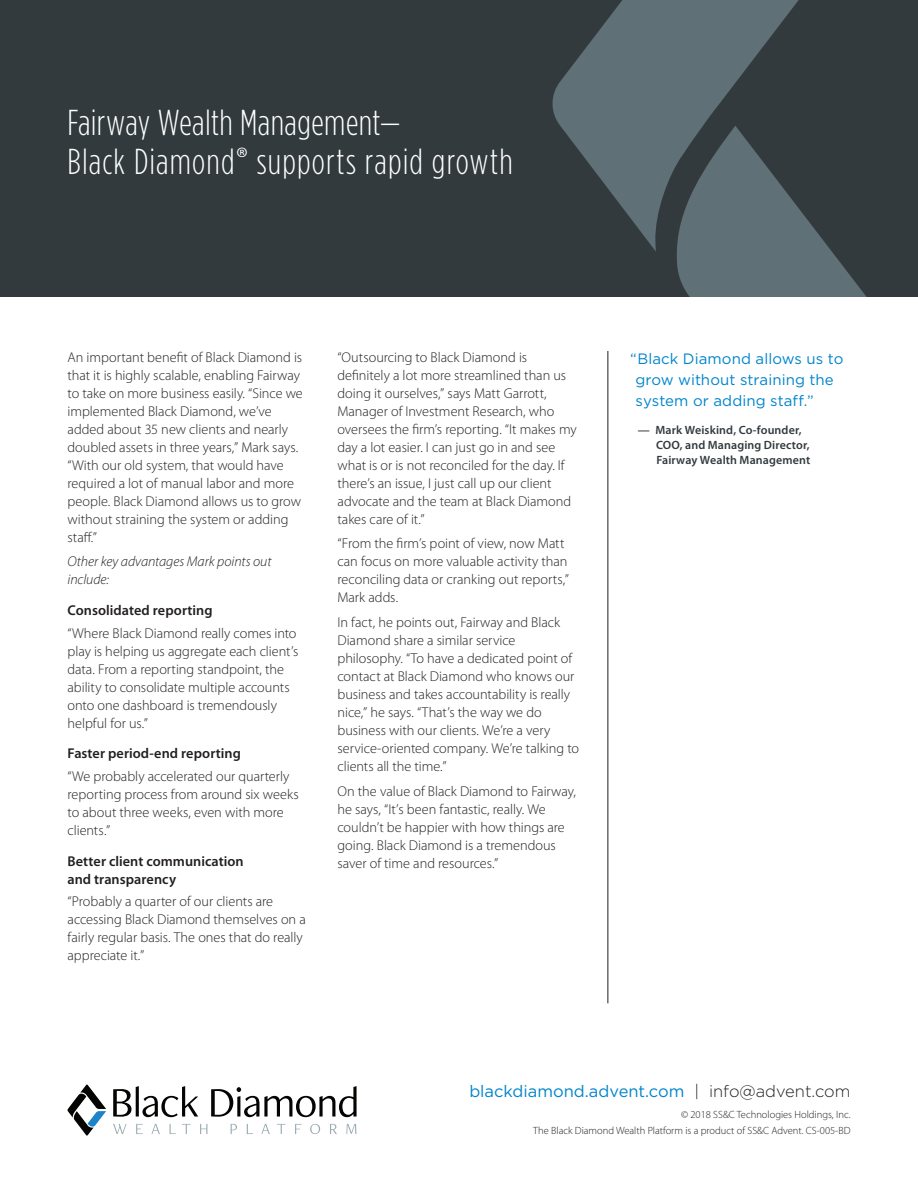
<style>
.page{position:relative;width:918px;height:1188px;background:#fff}
.page>*{position:absolute;margin:0;border:0;box-sizing:border-box;transform-origin:0 0}
.TITLE_back_cover{font:300 36px/39px "Gotham Condensed";letter-spacing:.025em;color:#fff}
.t1{font:16.5px "Gotham";color:#0085cb}
.SMALL_QUOTE_blue{font:15px/21px "Gotham";letter-spacing:.005em;color:#0085cb}
.TEXT{font:300 14.25px/18px "Myriad Pro";color:#231f20}
.TEXT_black_bold_subh{font:600 14.25px/18px "Myriad Pro";letter-spacing:.005em;color:#231f20}
.TEXT-2{font:italic 300 14.25px/18px "Myriad Pro";letter-spacing:-.005em;color:#231f20}
.SMALL_QUOTE_attribut{font:600 12px/15px "Myriad Pro";letter-spacing:.01em;color:#323a3e}
.TEXT_copyright{font:300 10.5px/16.5px "Myriad Pro";color:#231f20;text-align:right}
.s1{font-weight:300;color:#231f20}
</style>
<div class="page">
<svg style="left:0;top:0;width:918px;height:297px;background:#394348"></svg>
<hr style="left:608px;top:351px;width:1px;height:652px;background:#231f20">
<svg style="left:113px;top:1124px;width:14px;height:10px"></svg>
<svg style="left:136px;top:1124px;width:7px;height:10px"></svg>
<svg style="left:152px;top:1124px;width:8px;height:10px"></svg>
<svg style="left:170px;top:1124px;width:6px;height:10px"></svg>
<svg style="left:182px;top:1124px;width:8px;height:10px"></svg>
<svg style="left:200px;top:1124px;width:7px;height:10px"></svg>
<svg style="left:231px;top:1124px;width:6px;height:10px"></svg>
<svg style="left:247px;top:1124px;width:6px;height:10px"></svg>
<svg style="left:261px;top:1124px;width:9px;height:10px"></svg>
<svg style="left:277px;top:1124px;width:8px;height:10px"></svg>
<svg style="left:295px;top:1124px;width:6px;height:10px"></svg>
<svg style="left:310px;top:1124px;width:10px;height:10px"></svg>
<svg style="left:330px;top:1124px;width:7px;height:10px"></svg>
<svg style="left:346px;top:1124px;width:10px;height:10px"></svg>
<svg style="left:113px;top:1086px;width:85px;height:31px"></svg>
<svg style="left:211px;top:1086px;width:146px;height:31px"></svg>
<svg style="left:68px;top:1085px;width:38px;height:51px"></svg>
<p class="TITLE_back_cover" style="left:68px;top:103px;width:447px">Fairway Wealth Management—<br>Black Diamond<sup>®</sup> supports rapid growth</p>
<p class="TEXT" style="left:68px;top:348px;width:237px">An important benefit of Black Diamond is that it is highly scalable, enabling Fairway to take on more business easily. “Since we implemented Black Diamond, we’ve added about 35 new clients and nearly doubled assets in three years,” Mark says. “With our old system, that would have required a lot of manual labor and more people. Black Diamond allows us to grow without straining the system or adding staff.”</p>
<p class="TEXT-2" style="left:68px;top:553px;width:206px">Other key advantages Mark points out include:</p>
<p class="TEXT_black_bold_subh" style="left:68px;top:601px;width:147px">Consolidated reporting</p>
<p class="TEXT" style="left:68px;top:624px;width:232px">“Where Black Diamond really comes into play is helping us aggregate each client’s data. From a reporting standpoint, the ability to consolidate multiple accounts onto one dashboard is tremendously helpful for us.”</p>
<p class="TEXT_black_bold_subh" style="left:68px;top:744px;width:175px">Faster period-end reporting</p>
<p class="TEXT" style="left:68px;top:767px;width:233px">“We probably accelerated our quarterly reporting process from around six weeks to about three weeks, even with more clients.”</p>
<p class="TEXT_black_bold_subh" style="left:68px;top:852px;width:178px">Better client communication and transparency</p>
<p class="TEXT" style="left:68px;top:892px;width:240px">“Probably a quarter of our clients are accessing Black Diamond themselves on a fairly regular basis. The ones that do really appreciate it.”</p>
<p class="TEXT" style="left:338px;top:348px;width:241px">“Outsourcing to Black Diamond is definitely a lot more streamlined than us doing it ourselves,” says Matt Garrott, Manager of Investment Research, who oversees the firm’s reporting. “It makes my day a lot easier. I can just go in and see what is or is not reconciled for the day. If there’s an issue, I just call up our client advocate and the team at Black Diamond takes care of it.”</p>
<p class="TEXT" style="left:338px;top:535px;width:233px">“From the firm’s point of view, now Matt can focus on more valuable activity than reconciling data or cranking out reports,” Mark adds.</p>
<p class="TEXT" style="left:338px;top:613px;width:243px">In fact, he points out, Fairway and Black Diamond share a similar service philosophy. “To have a dedicated point of contact at Black Diamond who knows our business and takes accountability is really nice,” he says. “That’s the way we do business with our clients. We’re a very service-oriented company. We’re talking to clients all the time.”</p>
<p class="TEXT" style="left:338px;top:782px;width:240px">On the value of Black Diamond to Fairway, he says, “It’s been fantastic, really. We couldn’t be happier with how things are going. Black Diamond is a tremendous saver of time and resources.”</p>
<p class="SMALL_QUOTE_blue" style="left:635px;top:347px;width:210px;text-indent:-5px">“Black Diamond allows us to grow without straining the system or adding staff.”</p>
<p class="SMALL_QUOTE_attribut" style="left:656px;top:422px;width:156px;text-indent:-18px">— Mark Weiskind, Co-founder,<br>COO, and Managing Director,<br>Fairway Wealth Management</p>
<p class="t1" style="left:469px;top:1082px;width:383px">blackdiamond.advent.com <span class="s1">| info@advent.com</span></p>
<p class="TEXT_copyright" style="left:533px;top:1106px;width:319px">© 2018 SS&amp;C Technologies Holdings, Inc.<br>The Black Diamond Wealth Platform is a product of SS&amp;C Advent. CS-005-BD</p>
</div>
